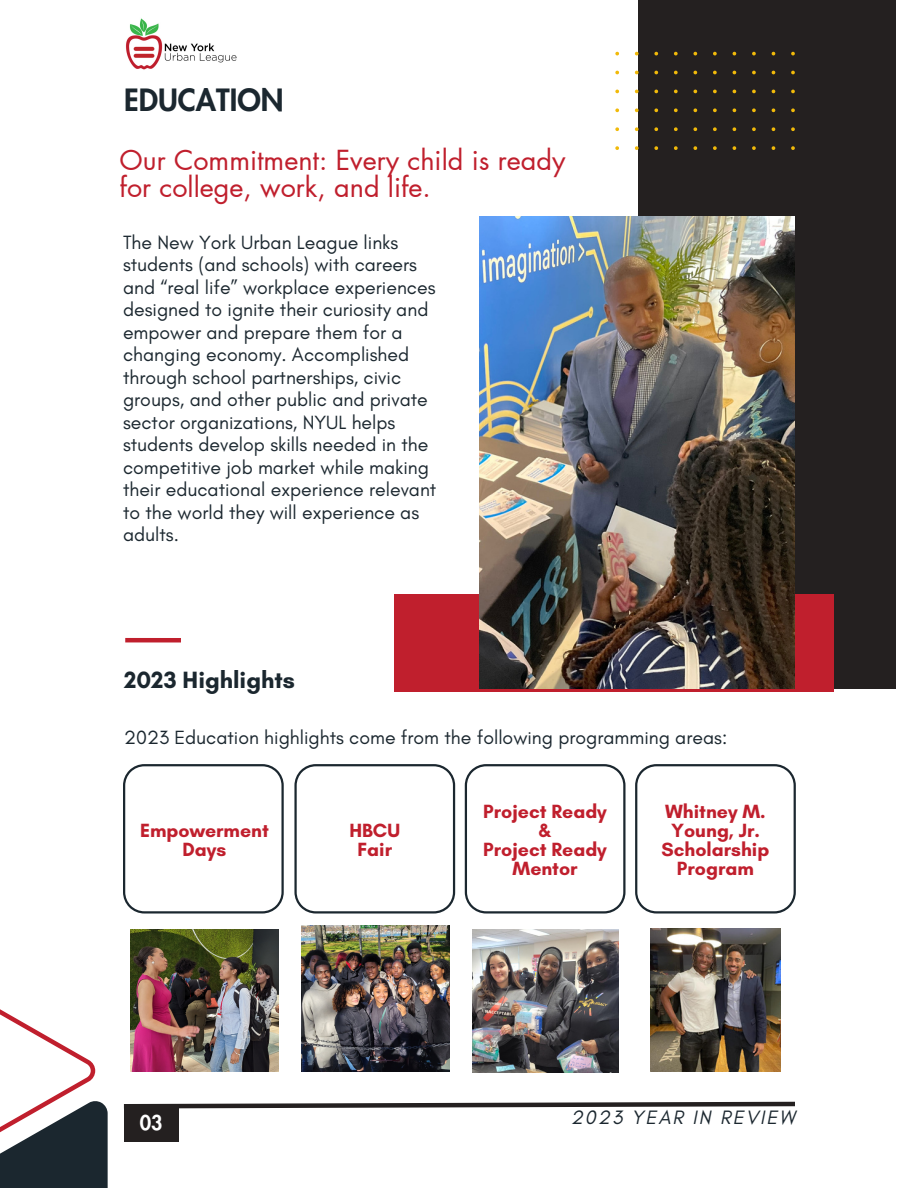
<style>
.page{position:relative;width:918px;height:1188px;background:#fff}
.page>*{position:absolute;margin:0;border:0;box-sizing:border-box;transform-origin:0 0}
.t1{font:800 30px "Futura LT Pro";color:#1b272f}
.t2{font:27px/27px "Futura LT Pro";color:#c01f2d}
.t3{font:700 24px "Glacial Indifference";color:#1b272f}
.t4{font:italic 19.8px "Glacial Indifference";letter-spacing:.1em;color:#1b272f}
.t5{font:800 19.8px "Futura LT Pro";color:#fff}
.t6{font:19.5px/22.5px "Glacial Indifference";color:#1b272f}
.t7{font:700 19.5px/19.2px "Glacial Indifference";color:#c01f2d;text-align:center}
</style>
<div class="page">
<svg style="left:123px;top:1101px;width:672px;height:8px"></svg>
<div style="left:124px;top:1105px;width:55px;height:36px;background:#242020"></div>
<div style="left:0;top:1101px;width:108px;height:87px;background:#1b272f"></div>
<svg style="left:0;top:1009px;width:95px;height:137px"></svg>
<div style="left:638px;top:0;width:258px;height:689px;background:#242020"></div>
<div style="left:395px;top:594px;width:439px;height:97px;background:#c01f2d"></div>
<svg style="left:615px;top:52px;width:180px;height:98px"></svg>
<div style="left:125px;top:638px;width:56px;height:5px;background:#c01f2d"></div>
<img style="left:479px;top:217px;width:316px;height:472px">
<img style="left:126px;top:18px;width:111px;height:52px">
<img style="left:472px;top:929px;width:146px;height:143px">
<img style="left:131px;top:929px;width:147px;height:142px">
<img style="left:651px;top:928px;width:129px;height:143px">
<svg style="left:123px;top:764px;width:161px;height:150px"></svg>
<svg style="left:294px;top:764px;width:161px;height:150px"></svg>
<svg style="left:465px;top:764px;width:161px;height:150px"></svg>
<svg style="left:635px;top:764px;width:161px;height:150px"></svg>
<img style="left:302px;top:926px;width:147px;height:145px">
<h2 class="t1" style="left:124px;top:86px;width:161px">EDUCATION</h2>
<p class="t2" style="left:120px;top:148px;width:447px">Our Commitment: Every child is ready for college, work, and life.</p>
<p class="t6" style="left:123px;top:230px;width:315px">The New York Urban League links students (and schools) with careers and “real life” workplace experiences designed to ignite their curiosity and empower and prepare them for a changing economy. Accomplished through school partnerships, civic groups, and other public and private sector organizations, NYUL helps students develop skills needed in the competitive job market while making their educational experience relevant to the world they will experience as adults.</p>
<h3 class="t3" style="left:124px;top:666px;width:172px">2023 Highlights</h3>
<p class="t6" style="left:124px;top:726px;width:605px">2023 Education highlights come from the following programming areas:</p>
<h5 class="t7" style="left:140px;top:820px;width:130px">Empowerment<br>Days</h5>
<h5 class="t7" style="left:349px;top:820px;width:52px">HBCU<br>Fair</h5>
<h5 class="t7" style="left:483px;top:801px;width:125px">Project Ready &amp;<br>Project Ready<br>Mentor</h5>
<h5 class="t7" style="left:662px;top:801px;width:109px">Whitney M.<br>Young, Jr.<br>Scholarship<br>Program</h5>
<h1 class="t5" style="left:140px;top:1113px;width:24px">03</h1>
<p class="t4" style="left:571px;top:1106px;width:226px">2023 YEAR IN REVIEW</p>
</div>
